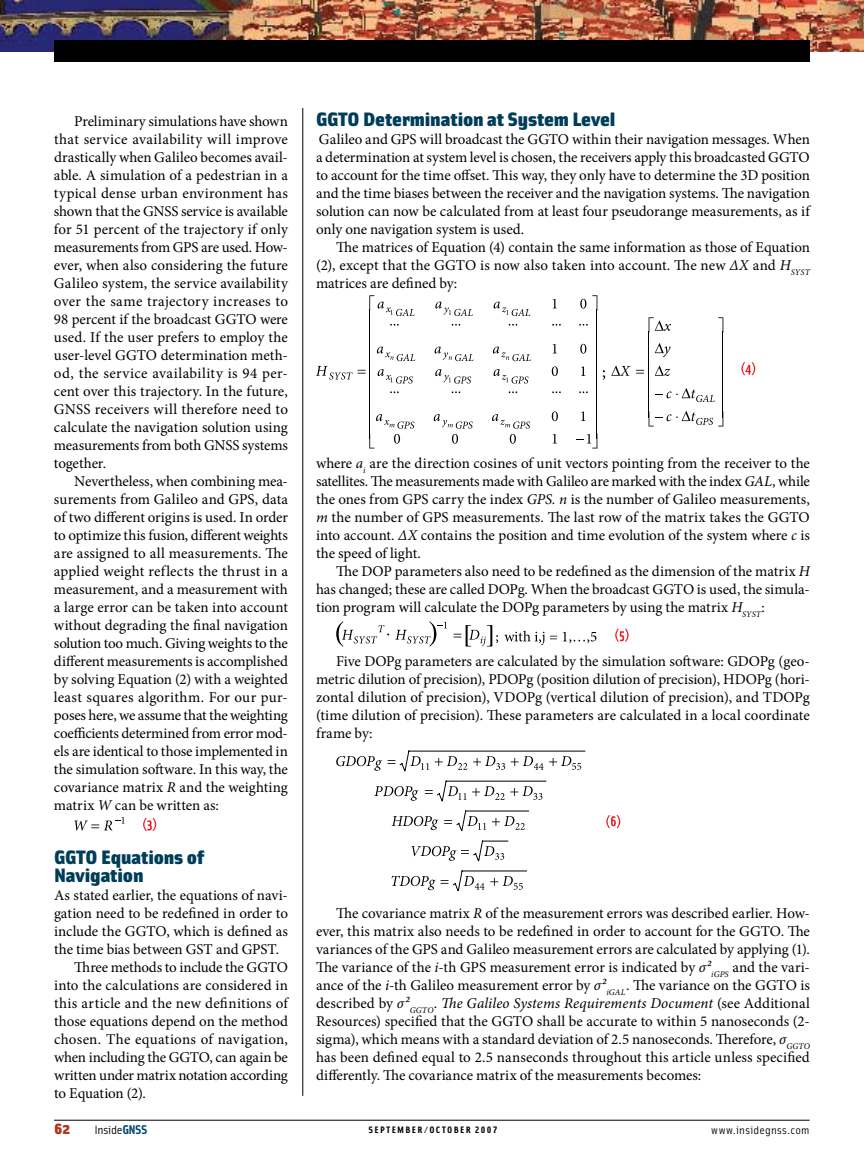
<style>
.page{position:relative;width:864px;height:1161px;background:#fff}
.page>*{position:absolute;margin:0;border:0;box-sizing:border-box;transform-origin:0 0}
.t1{font:19.5px/18px "Solex Black Lining";letter-spacing:-.005em;color:#003d58;scale:1.15 1}
.t2{font:15px/18px "Minion Pro";color:#000;text-align:justify}
.t3{font:15px "Minion Pro";letter-spacing:-.02em;color:#000}
.t4{font:900 15px "Solex";color:#b5351e;scale:1.15 1}
.t5{font:12px "Solex";letter-spacing:-.025em;color:#000;scale:1.15 1}
.t6{font:11.25px "Solex";letter-spacing:.025em;color:#000;scale:1.15 1}
.t7{font:9.3px "Solex Bold Lining";letter-spacing:.125em;color:#000;scale:1.15 1}
.s1{font-style:italic}
.s2{font-weight:700;font-size:12.75px;color:#00496e}
</style>
<div class="page">
<hr style="left:54px;top:1120px;width:756px;height:1px;background:#000">
<img style="left:0;top:0;width:864px;height:52px">
<div style="left:54px;top:40px;width:756px;height:22px;background:#000"></div>
<svg style="left:143px;top:818px;width:13px;height:13px"></svg>
<svg style="left:74px;top:817px;width:51px;height:14px"></svg>
<svg style="left:741px;top:362px;width:14px;height:13px"></svg>
<svg style="left:553px;top:434px;width:3px;height:9px"></svg>
<svg style="left:552px;top:411px;width:6px;height:10px"></svg>
<svg style="left:552px;top:366px;width:6px;height:10px"></svg>
<svg style="left:553px;top:344px;width:4px;height:9px"></svg>
<svg style="left:553px;top:299px;width:4px;height:9px"></svg>
<svg style="left:492px;top:414px;width:38px;height:30px"></svg>
<svg style="left:434px;top:414px;width:39px;height:30px"></svg>
<svg style="left:494px;top:369px;width:34px;height:15px"></svg>
<svg style="left:435px;top:369px;width:36px;height:15px"></svg>
<svg style="left:493px;top:347px;width:38px;height:14px"></svg>
<svg style="left:435px;top:347px;width:39px;height:14px"></svg>
<svg style="left:494px;top:302px;width:36px;height:14px"></svg>
<svg style="left:435px;top:302px;width:38px;height:14px"></svg>
<svg style="left:636px;top:317px;width:88px;height:110px"></svg>
<svg style="left:611px;top:365px;width:19px;height:11px"></svg>
<svg style="left:452px;top:324px;width:8px;height:2px"></svg>
<svg style="left:509px;top:324px;width:8px;height:2px"></svg>
<svg style="left:552px;top:324px;width:9px;height:2px"></svg>
<svg style="left:316px;top:295px;width:99px;height:153px"></svg>
<svg style="left:452px;top:391px;width:8px;height:2px"></svg>
<svg style="left:509px;top:391px;width:8px;height:2px"></svg>
<svg style="left:552px;top:391px;width:9px;height:2px"></svg>
<svg style="left:576px;top:295px;width:29px;height:153px"></svg>
<svg style="left:615px;top:629px;width:14px;height:13px"></svg>
<svg style="left:336px;top:621px;width:53px;height:26px"></svg>
<svg style="left:395px;top:621px;width:52px;height:26px"></svg>
<svg style="left:454px;top:625px;width:44px;height:22px"></svg>
<svg style="left:504px;top:631px;width:40px;height:14px"></svg>
<svg style="left:550px;top:636px;width:7px;height:4px"></svg>
<svg style="left:563px;top:632px;width:33px;height:11px"></svg>
<svg style="left:606px;top:815px;width:14px;height:13px"></svg>
<svg style="left:388px;top:750px;width:198px;height:22px"></svg>
<svg style="left:425px;top:780px;width:122px;height:22px"></svg>
<svg style="left:444px;top:810px;width:85px;height:21px"></svg>
<svg style="left:336px;top:756px;width:46px;height:15px"></svg>
<svg style="left:374px;top:786px;width:44px;height:15px"></svg>
<svg style="left:392px;top:816px;width:46px;height:14px"></svg>
<svg style="left:411px;top:840px;width:98px;height:22px"></svg>
<svg style="left:391px;top:870px;width:136px;height:21px"></svg>
<hr style="left:303px;top:108px;width:1px;height:988px;background:#000">
<p class="t2" style="left:54px;top:112px;width:236px;text-indent:20px">Preliminary simulations have shown that service availability will improve drastically when Galileo becomes avail&shy;able. A simulation of a pedestrian in a typical dense urban environment has shown that the GNSS service is available for 51 percent of the trajectory if only measurements from GPS are used. How&shy;ever, when also considering the future Galileo system, the service availability over the same trajectory increases to 98 percent if the broadcast GGTO were used. If the user prefers to employ the user-level GGTO determination meth&shy;od, the service availability is 94 per&shy;cent over this trajectory. In the future, GNSS receivers will therefore need to calculate the navigation solution using measurements from both GNSS systems together.</p>
<p class="t2" style="left:54px;top:472px;width:236px;text-indent:20px">Nevertheless, when combining mea&shy;surements from Galileo and GPS, data of two different origins is used. In order to optimize this fusion, different weights are assigned to all measurements. The applied weight reflects the thrust in a measurement, and a measurement with a large error can be taken into account without degrading the final navigation solution too much. Giving weights to the different measurements is accomplished by solving Equation (2) with a weighted least squares algorithm. For our pur&shy;poses here, we assume that the weighting coefficients determined from error mod&shy;els are identical to those implemented in the simulation software. In this way, the covariance matrix <span class="s1">R</span> and the weighting matrix <span class="s1">W</span> can be written as:</p>
<h1 class="t1" style="left:54px;top:847px;width:132px">GGTO Equations of<br>Navigation</h1>
<p class="t2" style="left:54px;top:886px;width:235px">As stated earlier, the equations of navi-</p>
<p class="t2" style="left:54px;top:904px;width:236px">gation need to be redefined in order to</p>
<p class="t2" style="left:54px;top:922px;width:236px">include the GGTO, which is defined as</p>
<p class="t2" style="left:54px;top:940px;width:227px">the time bias between GST and GPST.</p>
<p class="t2" style="left:74px;top:958px;width:215px">Three methods to include the GGTO</p>
<p class="t2" style="left:54px;top:976px;width:235px">into the calculations are considered in</p>
<p class="t2" style="left:54px;top:994px;width:236px">this article and the new definitions of</p>
<p class="t2" style="left:54px;top:1012px;width:235px">those equations depend on the method</p>
<p class="t2" style="left:54px;top:1030px;width:236px">chosen. The equations of navigation,</p>
<p class="t2" style="left:54px;top:1048px;width:236px">when including the GGTO, can again be</p>
<p class="t3" style="left:54px;top:1065px;width:235px">written under matrix notation according</p>
<p class="t2" style="left:54px;top:1084px;width:93px">to Equation (2).</p>
<h1 class="t1" style="left:316px;top:109px;width:262px">GGTO Determination at System Level</h1>
<p class="t2" style="left:316px;top:130px;width:495px">Galileo and GPS will broadcast the GGTO within their navigation messages. When a determination at system level is chosen, the receivers apply this broadcasted GGTO to account for the time offset. This way, they only have to determine the 3D position and the time biases between the receiver and the navigation systems. The navigation solution can now be calculated from at least four pseudorange measurements, as if only one navigation system is used.</p>
<p class="t2" style="left:316px;top:238px;width:495px;text-indent:20px">The matrices of Equation (4) contain the same information as those of Equation (2), except that the GGTO is now also taken into account. The new <span class="s1">ΔX</span> and <span class="s1">H</span><sub>SYST </sub>matrices are defined by:</p>
<p class="t2" style="left:316px;top:454px;width:496px">where <span class="s1">a</span><sub>i</sub> are the direction cosines of unit vectors pointing from the receiver to the satellites. The measurements made with Galileo are marked with the index <span class="s1">GAL</span>, while the ones from GPS carry the index <span class="s1">GPS. n</span> is the number of Galileo measurements, <span class="s1">m</span> the number of GPS measurements. The last row of the matrix takes the GGTO into account. <span class="s1">ΔX</span> contains the position and time evolution of the system where <span class="s1">c</span> is the speed of light.</p>
<p class="t2" style="left:316px;top:562px;width:495px;text-indent:20px">The DOP parameters also need to be redefined as the dimension of the matrix <span class="s1">H </span>has changed; these are called DOPg. When the broadcast GGTO is used, the simula&shy;tion program will calculate the DOPg parameters by using the matrix <span class="s1">H</span><sub>SYST</sub>:</p>
<p class="t2" style="left:316px;top:652px;width:495px;text-indent:20px">Five DOPg parameters are calculated by the simulation software: GDOPg (geo&shy;metric dilution of precision), PDOPg (position dilution of precision), HDOPg (hori&shy;zontal dilution of precision), VDOPg (vertical dilution of precision), and TDOPg (time dilution of precision). These parameters are calculated in a local coordinate frame by:</p>
<p class="t2" style="left:316px;top:904px;width:496px;text-indent:20px">The covariance matrix <span class="s1">R</span> of the measurement errors was described earlier. How&shy;ever, this matrix also needs to be redefined in order to account for the GGTO. The variances of the GPS and Galileo measurement errors are calculated by applying (1).<br>The variance of the <span class="s1">i</span>-th GPS measurement error is indicated by <span class="s1">σ²</span><sub>iGPS</sub> and the vari&shy;ance of the <span class="s1">i</span>-th Galileo measurement error by <span class="s1">σ²</span><sub>iGAL</sub>. The variance on the GGTO is described by <span class="s1">σ²</span><sub>GGTO</sub>. <span class="s1">The Galileo Systems Requirements Document</span> (see Additional Resources) specified that the GGTO shall be accurate to within 5 nanoseconds (2- sigma), which means with a standard deviation of 2.5 nanoseconds. Therefore, <span class="s1">σ</span><sub>GGTO </sub>has been defined equal to 2.5 nanseconds throughout this article unless specified differently. The covariance matrix of the measurements becomes:</p>
<p class="t4" style="left:54px;top:1119px;width:15px">62</p>
<p class="t5" style="left:95px;top:1122px;width:47px">Inside<span class="s2">GNSS</span></p>
<p class="t7" style="left:369px;top:1124px;width:114px">SEPTEMBER/OCTOBER 2007</p>
<p class="t6" style="left:711px;top:1123px;width:87px">www.insidegnss.com</p>
</div>
